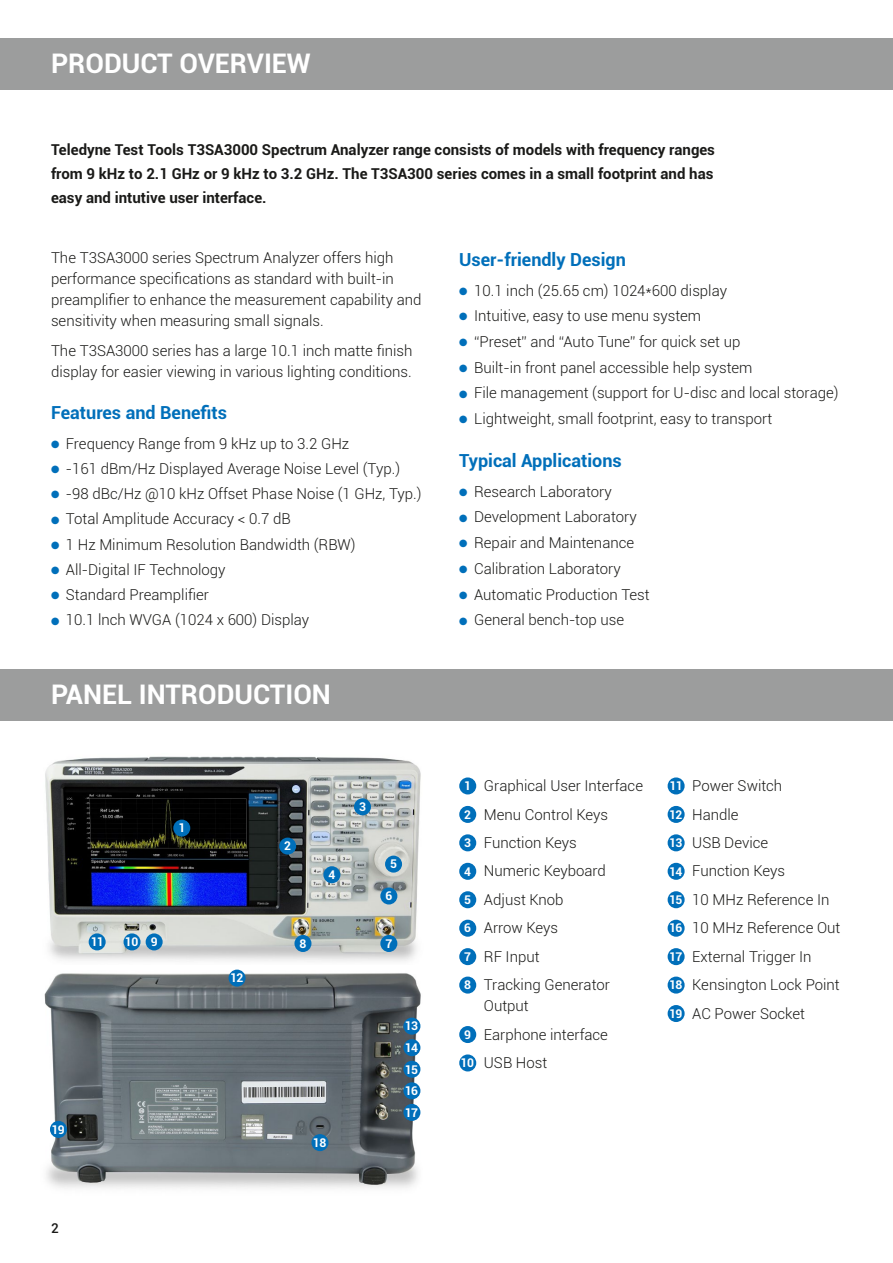
<style>
.page{position:relative;width:893px;height:1263px;background:#fff}
.page>*{position:absolute;margin:0;border:0;box-sizing:border-box;transform-origin:0 0}
.t1{font:700 27px "Roboto";color:#fff}
.t2{font:700 18px "Roboto";color:#006fba}
.t3{font:300 15px/28.5px "Roboto";color:#1a1a18}
.t4{font:700 15px/24px "Roboto";color:#1a1a18;text-align:justify}
.t5{font:500 13.5px "Roboto";color:#1a1a18}
.t6{font:700 12px/21.6px "Roboto";letter-spacing:-.04em;color:#fff;text-align:justify}
.s1{color:#006fba}
.s2{font-weight:700;font-size:12px;color:#fff}
</style>
<div class="page">
<div style="left:0;top:38px;width:893px;height:51px;background:#9c9d9d"></div>
<div style="left:0;top:669px;width:893px;height:51px;background:#9c9d9d"></div>
<div style="left:459px;top:777px;width:17px;height:17px;background:#006fba;border-radius:50%"></div>
<div style="left:459px;top:806px;width:17px;height:17px;background:#006fba;border-radius:50%"></div>
<div style="left:459px;top:834px;width:17px;height:17px;background:#006fba;border-radius:50%"></div>
<div style="left:459px;top:863px;width:17px;height:17px;background:#006fba;border-radius:50%"></div>
<div style="left:459px;top:891px;width:17px;height:17px;background:#006fba;border-radius:50%"></div>
<div style="left:459px;top:920px;width:17px;height:17px;background:#006fba;border-radius:50%"></div>
<div style="left:459px;top:948px;width:17px;height:17px;background:#006fba;border-radius:50%"></div>
<div style="left:459px;top:976px;width:17px;height:17px;background:#006fba;border-radius:50%"></div>
<div style="left:459px;top:1026px;width:17px;height:17px;background:#006fba;border-radius:50%"></div>
<div style="left:459px;top:1054px;width:17px;height:17px;background:#006fba;border-radius:50%"></div>
<div style="left:668px;top:777px;width:17px;height:17px;background:#006fba;border-radius:50%"></div>
<div style="left:668px;top:806px;width:17px;height:17px;background:#006fba;border-radius:50%"></div>
<div style="left:668px;top:834px;width:17px;height:17px;background:#006fba;border-radius:50%"></div>
<div style="left:668px;top:863px;width:17px;height:17px;background:#006fba;border-radius:50%"></div>
<div style="left:668px;top:891px;width:17px;height:17px;background:#006fba;border-radius:50%"></div>
<div style="left:668px;top:920px;width:17px;height:17px;background:#006fba;border-radius:50%"></div>
<div style="left:668px;top:948px;width:17px;height:17px;background:#006fba;border-radius:50%"></div>
<div style="left:668px;top:976px;width:17px;height:17px;background:#006fba;border-radius:50%"></div>
<div style="left:668px;top:1005px;width:17px;height:17px;background:#006fba;border-radius:50%"></div>
<img style="left:45px;top:756px;width:376px;height:205px">
<img style="left:44px;top:970px;width:377px;height:218px">
<div style="left:173px;top:819px;width:17px;height:18px;background:#006fba;border-radius:50%"></div>
<div style="left:279px;top:837px;width:17px;height:18px;background:#006fba;border-radius:50%"></div>
<div style="left:354px;top:798px;width:17px;height:17px;background:#006fba;border-radius:50%"></div>
<div style="left:323px;top:866px;width:17px;height:17px;background:#006fba;border-radius:50%"></div>
<div style="left:385px;top:855px;width:17px;height:18px;background:#006fba;border-radius:50%"></div>
<div style="left:380px;top:887px;width:17px;height:17px;background:#006fba;border-radius:50%"></div>
<div style="left:380px;top:935px;width:17px;height:17px;background:#006fba;border-radius:50%"></div>
<div style="left:294px;top:935px;width:17px;height:17px;background:#006fba;border-radius:50%"></div>
<div style="left:146px;top:933px;width:17px;height:17px;background:#006fba;border-radius:50%"></div>
<div style="left:124px;top:933px;width:17px;height:17px;background:#006fba;border-radius:50%"></div>
<div style="left:89px;top:933px;width:17px;height:17px;background:#006fba;border-radius:50%"></div>
<div style="left:229px;top:969px;width:17px;height:17px;background:#006fba;border-radius:50%"></div>
<div style="left:403px;top:1017px;width:17px;height:18px;background:#006fba;border-radius:50%"></div>
<div style="left:403px;top:1039px;width:17px;height:17px;background:#006fba;border-radius:50%"></div>
<div style="left:403px;top:1061px;width:17px;height:17px;background:#006fba;border-radius:50%"></div>
<div style="left:403px;top:1082px;width:17px;height:17px;background:#006fba;border-radius:50%"></div>
<div style="left:403px;top:1104px;width:17px;height:17px;background:#006fba;border-radius:50%"></div>
<div style="left:311px;top:1134px;width:17px;height:17px;background:#006fba;border-radius:50%"></div>
<div style="left:50px;top:1121px;width:17px;height:17px;background:#006fba;border-radius:50%"></div>
<h1 class="t1" style="left:51px;top:45px;width:261px">PRODUCT OVERVIEW</h1>
<p class="t4" style="left:51px;top:137px;width:665px">Teledyne Test Tools T3SA3000 Spectrum Analyzer range consists of models with frequency ranges from 9 kHz to 2.1 GHz or 9 kHz to 3.2 GHz. The T3SA300 series comes in a small footprint and has easy and intutive user interface.</p>
<p class="t3" style="left:51px;top:247px;width:372px;line-height:21px">The T3SA3000 series Spectrum Analyzer offers high performance specifications as standard with built-in preamplifier to enhance the measurement capability and sensitivity when measuring small signals.</p>
<p class="t3" style="left:51px;top:339px;width:363px;line-height:21px">The T3SA3000 series has a large 10.1 inch matte finish display for easier viewing in various lighting conditions.</p>
<p class="t2" style="left:51px;top:400px;width:178px">Features and Benefits</p>
<p class="t3" style="left:51px;top:428px;width:300px"><span class="s1">●</span> Frequency Range from 9 kHz up to 3.2 GHz</p>
<p class="t3" style="left:51px;top:454px;width:351px"><span class="s1">●</span> -161 dBm/Hz Displayed Average Noise Level (Typ.)</p>
<p class="t3" style="left:51px;top:479px;width:372px"><span class="s1">●</span> -98 dBc/Hz @10 kHz Offset Phase Noise (1 GHz, Typ.)</p>
<p class="t3" style="left:51px;top:504px;width:241px"><span class="s1">●</span> Total Amplitude Accuracy &lt; 0.7 dB</p>
<p class="t3" style="left:51px;top:529px;width:306px"><span class="s1">●</span> 1 Hz Minimum Resolution Bandwidth (RBW)</p>
<p class="t3" style="left:51px;top:555px;width:176px"><span class="s1">●</span> All-Digital IF Technology</p>
<p class="t3" style="left:51px;top:580px;width:159px"><span class="s1">●</span> Standard Preamplifier</p>
<p class="t3" style="left:51px;top:605px;width:260px"><span class="s1">●</span> 10.1 lnch WVGA (1024 x 600) Display</p>
<h1 class="t1" style="left:51px;top:675px;width:281px">PANEL INTRODUCTION</h1>
<p class="t6" style="left:178px;top:817px;width:8px">1</p>
<p class="t6" style="left:284px;top:835px;width:8px">2</p>
<p class="t6" style="left:328px;top:863px;width:8px">4</p>
<p class="t6" style="left:359px;top:795px;width:8px">3</p>
<p class="t6" style="left:390px;top:853px;width:8px">5</p>
<p class="t6" style="left:385px;top:885px;width:8px">6</p>
<p class="t6" style="left:51px;top:1118px;width:15px">19</p>
<p class="t6" style="left:91px;top:931px;width:14px">11</p>
<p class="t6" style="left:125px;top:931px;width:34px">10 9</p>
<p class="t6" style="left:300px;top:932px;width:8px">8</p>
<p class="t6" style="left:385px;top:932px;width:8px">7</p>
<p class="t6" style="left:230px;top:967px;width:15px">12</p>
<p class="t6" style="left:313px;top:1131px;width:15px">18</p>
<p class="t6" style="left:405px;top:1015px;width:15px">13<br>14<br>15<br>16<br>17</p>
<p class="t5" style="left:51px;top:1219px;width:9px">2</p>
<p class="t2" style="left:459px;top:246px;width:168px">User-friendly Design</p>
<p class="t3" style="left:459px;top:275px;width:269px"><span class="s1">●</span> 10.1 inch (25.65 cm) 1024*600 display</p>
<p class="t3" style="left:459px;top:301px;width:244px"><span class="s1">●</span> Intuitive, easy to use menu system</p>
<p class="t3" style="left:459px;top:327px;width:283px"><span class="s1">●</span> “Preset” and “Auto Tune” for quick set up</p>
<p class="t3" style="left:459px;top:353px;width:295px"><span class="s1">●</span> Built-in front panel accessible help system</p>
<p class="t3" style="left:459px;top:378px;width:381px"><span class="s1">●</span> File management (support for U-disc and local storage)</p>
<p class="t3" style="left:459px;top:404px;width:314px"><span class="s1">●</span> Lightweight, small footprint, easy to transport</p>
<p class="t2" style="left:459px;top:448px;width:164px">Typical Applications</p>
<p class="t3" style="left:459px;top:477px;width:154px"><span class="s1">●</span> Research Laboratory</p>
<p class="t3" style="left:459px;top:502px;width:179px"><span class="s1">●</span> Development Laboratory</p>
<p class="t3" style="left:459px;top:528px;width:176px"><span class="s1">●</span> Repair and Maintenance</p>
<p class="t3" style="left:459px;top:554px;width:163px"><span class="s1">●</span> Calibration Laboratory</p>
<p class="t3" style="left:459px;top:579px;width:192px"><span class="s1">●</span> Automatic Production Test</p>
<p class="t3" style="left:459px;top:605px;width:166px"><span class="s1">●</span> General bench-top use</p>
<p class="t3" style="left:464px;top:771px;width:180px"><span class="s2">1</span> Graphical User Interface<br><span class="s2">2</span> Menu Control Keys<br><span class="s2">3</span> Function Keys<br><span class="s2">4</span> Numeric Keyboard<br><span class="s2">5</span> Adjust Knob<br><span class="s2">6</span> Arrow Keys<br><span class="s2">7</span> RF Input<br><span class="s2">8</span> Tracking Generator</p>
<p class="t3" style="left:461px;top:991px;width:149px;text-indent:23px">Output<br><span class="s2">9</span> Earphone interface<br><span class="s2">10</span> USB Host</p>
<p class="t3" style="left:669px;top:771px;width:173px"><span class="s2">11</span> Power Switch<br><span class="s2">12</span> Handle<br><span class="s2">13</span> USB Device<br><span class="s2">14</span> Function Keys<br><span class="s2">15</span> 10 MHz Reference In<br><span class="s2">16</span> 10 MHz Reference Out<br><span class="s2">17</span> External Trigger In<br><span class="s2">18</span> Kensington Lock Point<br><span class="s2">19</span> AC Power Socket</p>
</div>
